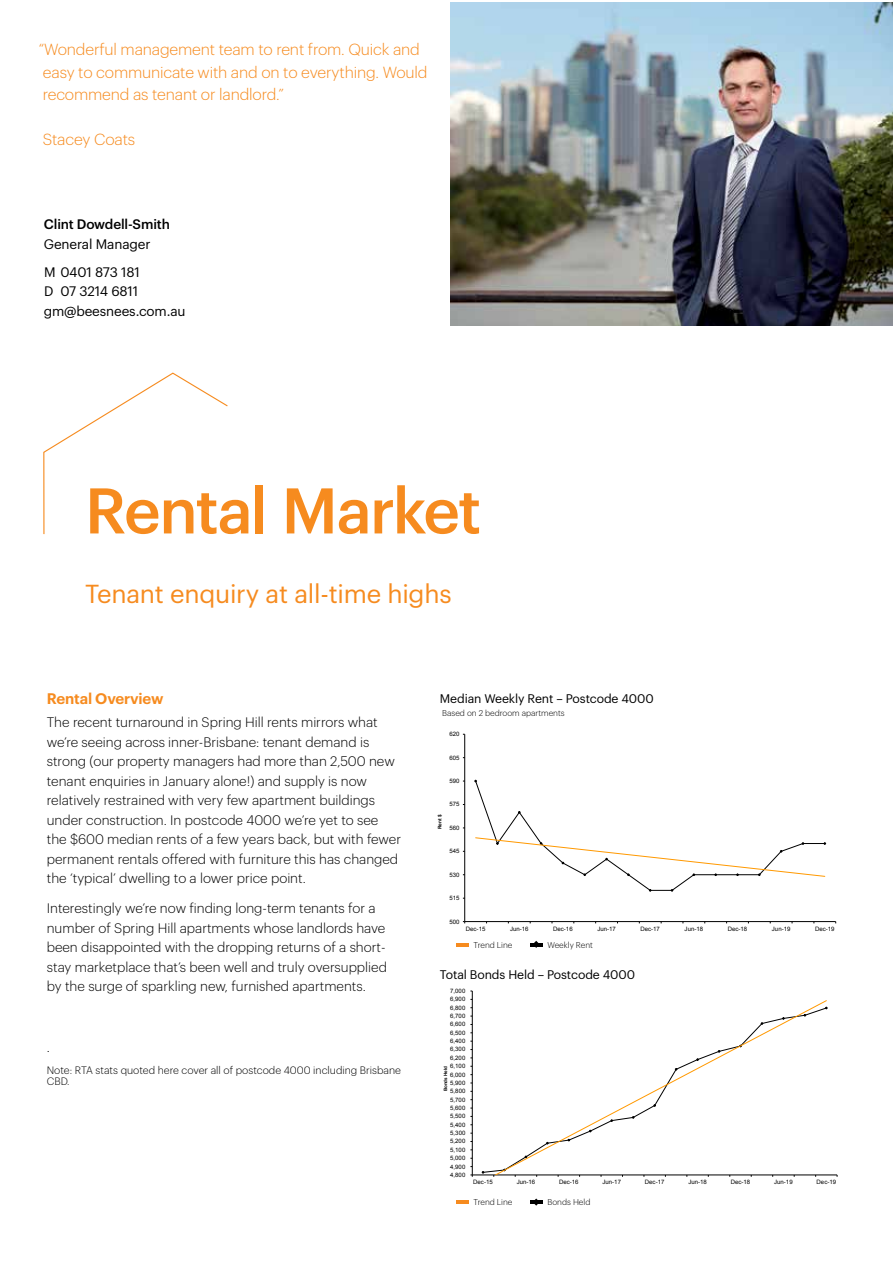
<style>
.page{position:relative;width:893px;height:1263px;background:#fff}
.page>*{position:absolute;margin:0;border:0;box-sizing:border-box;transform-origin:0 0}
.t1{font:500 63px "Graphik";letter-spacing:-.03em;color:#f68b1f}
.t2{font:25.5px "Graphik";letter-spacing:-.01em;color:#f68b1f}
.t3{font:300 15.75px/22.5px "Graphik";letter-spacing:-.01em;color:#f68b1f}
.t4{font:600 15px "Graphik";letter-spacing:-.01em;color:#f68b1f}
.t5{font:300 13.5px/19.5px "Graphik";color:#000}
.t6{font:13.5px/28px "Graphik";letter-spacing:-.01em;color:#000}
.t7{font:500 13.5px "Graphik";letter-spacing:-.01em;color:#000}
.t8{font:12.3px "Graphik";letter-spacing:-.01em;color:#000}
.t9{font:300 10.5px/11.2px "Graphik";color:#000}
.t10{font:300 8.25px "Graphik";color:#000}
.t11{font:6px "Arial";color:#000}
.t12{font:700 4.8px "Arial";color:#000}
.t13{font:700 4.5px "Arial";color:#000}
</style>
<div class="page">
<hr style="left:464px;top:734px;width:1px;height:187px;background:#000">
<hr style="left:465px;top:921px;width:371px;height:1px;background:#000">
<svg style="left:474px;top:780px;width:352px;height:111px"></svg>
<hr style="left:472px;top:991px;width:1px;height:184px;background:#000">
<hr style="left:472px;top:1175px;width:365px;height:1px;background:#000">
<svg style="left:482px;top:1000px;width:345px;height:175px"></svg>
<img style="left:451px;top:2px;width:442px;height:323px">
<svg style="left:43px;top:372px;width:185px;height:163px"></svg>
<svg style="left:456px;top:943px;width:13px;height:3px"></svg>
<svg style="left:530px;top:941px;width:12px;height:7px"></svg>
<hr style="left:456px;top:1200px;width:13px;height:4px;background:#f68b1f">
<svg style="left:530px;top:1198px;width:12px;height:8px"></svg>
<p class="t3" style="left:39px;top:37px;width:390px">“Wonderful management team to rent from. Quick and easy to communicate with and on to everything. Would recommend as tenant or landlord.”</p>
<p class="t3" style="left:43px;top:127px;width:94px">Stacey Coats</p>
<p class="t7" style="left:44px;top:214px;width:127px">Clint Dowdell-Smith</p>
<p class="t6" style="left:44px;top:229px;width:108px">General Manager<br>M 0401 873 181</p>
<p class="t6" style="left:44px;top:280px;width:143px;line-height:19.5px">D 07 3214 6811 gm@beesnees.com.au</p>
<h1 class="t1" style="left:85px;top:463px;width:398px">Rental Market</h1>
<h2 class="t2" style="left:85px;top:574px;width:368px">Tenant enquiry at all-time highs</h2>
<p class="t4" style="left:47px;top:687px;width:118px">Rental Overview</p>
<p class="t5" style="left:47px;top:711px;width:356px">The recent turnaround in Spring Hill rents mirrors what we’re seeing across inner-Brisbane: tenant demand is strong (our property managers had more than 2,500 new tenant enquiries in January alone!) and supply is now relatively restrained with very few apartment buildings under construction. In postcode 4000 we’re yet to see the $600 median rents of a few years back, but with fewer permanent rentals offered with furniture this has changed the ‘typical’ dwelling to a lower price point.</p>
<p class="t5" style="left:47px;top:898px;width:342px">Interestingly we’re now finding long-term tenants for a number of Spring Hill apartments whose landlords have been disappointed with the dropping returns of a short&shy;stay marketplace that’s been well and truly oversupplied by the surge of sparkling new, furnished apartments.</p>
<p class="t5" style="left:47px;top:1036px;width:5px">.</p>
<p class="t9" style="left:47px;top:1063px;width:356px">Note: RTA stats quoted here cover all of postcode 4000 including Brisbane<br>CBD.</p>
<p class="t8" style="left:440px;top:689px;width:215px">Median Weekly Rent – Postcode 4000</p>
<p class="t10" style="left:442px;top:706px;width:124px">Based on 2 bedroom apartments</p>
<p class="t11" style="left:449px;top:730px;width:12px">620</p>
<p class="t11" style="left:449px;top:753px;width:12px">605</p>
<p class="t11" style="left:449px;top:777px;width:12px">590</p>
<p class="t11" style="left:449px;top:800px;width:12px">575</p>
<p class="t12" style="left:437px;top:829px;width:16px;rotate:-90deg">Rent $</p>
<p class="t11" style="left:449px;top:824px;width:12px">560</p>
<p class="t11" style="left:449px;top:847px;width:12px">545</p>
<p class="t11" style="left:449px;top:871px;width:12px">530</p>
<p class="t11" style="left:449px;top:894px;width:12px">515</p>
<p class="t11" style="left:449px;top:917px;width:12px">500</p>
<p class="t11" style="left:466px;top:925px;width:21px">Dec-15</p>
<p class="t11" style="left:510px;top:925px;width:20px">Jun-16</p>
<p class="t11" style="left:553px;top:925px;width:21px">Dec-16</p>
<p class="t11" style="left:597px;top:925px;width:20px">Jun-17</p>
<p class="t11" style="left:640px;top:925px;width:21px">Dec-17</p>
<p class="t11" style="left:685px;top:925px;width:20px">Jun-18</p>
<p class="t11" style="left:728px;top:925px;width:21px">Dec-18</p>
<p class="t11" style="left:772px;top:925px;width:20px">Jun-19</p>
<p class="t11" style="left:815px;top:925px;width:21px">Dec-19</p>
<p class="t10" style="left:474px;top:938px;width:40px">Trend Line</p>
<p class="t10" style="left:547px;top:938px;width:47px">Weekly Rent</p>
<p class="t8" style="left:440px;top:965px;width:197px">Total Bonds Held – Postcode 4000</p>
<p class="t11" style="left:450px;top:987px;width:17px">7,000</p>
<p class="t11" style="left:450px;top:995px;width:17px">6,900</p>
<p class="t11" style="left:450px;top:1004px;width:17px">6,800</p>
<p class="t11" style="left:450px;top:1012px;width:17px">6,700</p>
<p class="t11" style="left:450px;top:1020px;width:17px">6,600</p>
<p class="t11" style="left:450px;top:1029px;width:17px">6,500</p>
<p class="t11" style="left:450px;top:1037px;width:17px">6,400</p>
<p class="t11" style="left:450px;top:1045px;width:17px">6,300</p>
<p class="t11" style="left:450px;top:1054px;width:17px">6,200</p>
<p class="t11" style="left:450px;top:1062px;width:17px">6,100</p>
<p class="t13" style="left:442px;top:1091px;width:27px;rotate:-90deg">Bonds Held</p>
<p class="t11" style="left:450px;top:1070px;width:17px">6,000</p>
<p class="t11" style="left:450px;top:1079px;width:17px">5,900</p>
<p class="t11" style="left:450px;top:1087px;width:17px">5,800</p>
<p class="t11" style="left:450px;top:1095px;width:17px">5,700</p>
<p class="t11" style="left:450px;top:1104px;width:17px">5,600</p>
<p class="t11" style="left:450px;top:1112px;width:17px">5,500</p>
<p class="t11" style="left:450px;top:1121px;width:17px">5,400</p>
<p class="t11" style="left:450px;top:1129px;width:17px">5,300</p>
<p class="t11" style="left:450px;top:1137px;width:17px">5,200</p>
<p class="t11" style="left:450px;top:1146px;width:17px">5,100</p>
<p class="t11" style="left:450px;top:1154px;width:17px">5,000</p>
<p class="t11" style="left:450px;top:1162px;width:17px">4,900</p>
<p class="t11" style="left:450px;top:1171px;width:17px">4,800</p>
<p class="t11" style="left:473px;top:1178px;width:21px">Dec-15</p>
<p class="t11" style="left:517px;top:1178px;width:20px">Jun-16</p>
<p class="t11" style="left:559px;top:1178px;width:21px">Dec-16</p>
<p class="t11" style="left:602px;top:1178px;width:20px">Jun-17</p>
<p class="t11" style="left:645px;top:1178px;width:21px">Dec-17</p>
<p class="t11" style="left:688px;top:1178px;width:20px">Jun-18</p>
<p class="t11" style="left:731px;top:1178px;width:21px">Dec-18</p>
<p class="t11" style="left:774px;top:1178px;width:20px">Jun-19</p>
<p class="t11" style="left:817px;top:1178px;width:21px">Dec-19</p>
<p class="t10" style="left:474px;top:1196px;width:40px">Trend Line</p>
<p class="t10" style="left:547px;top:1196px;width:44px">Bonds Held</p>
</div>
